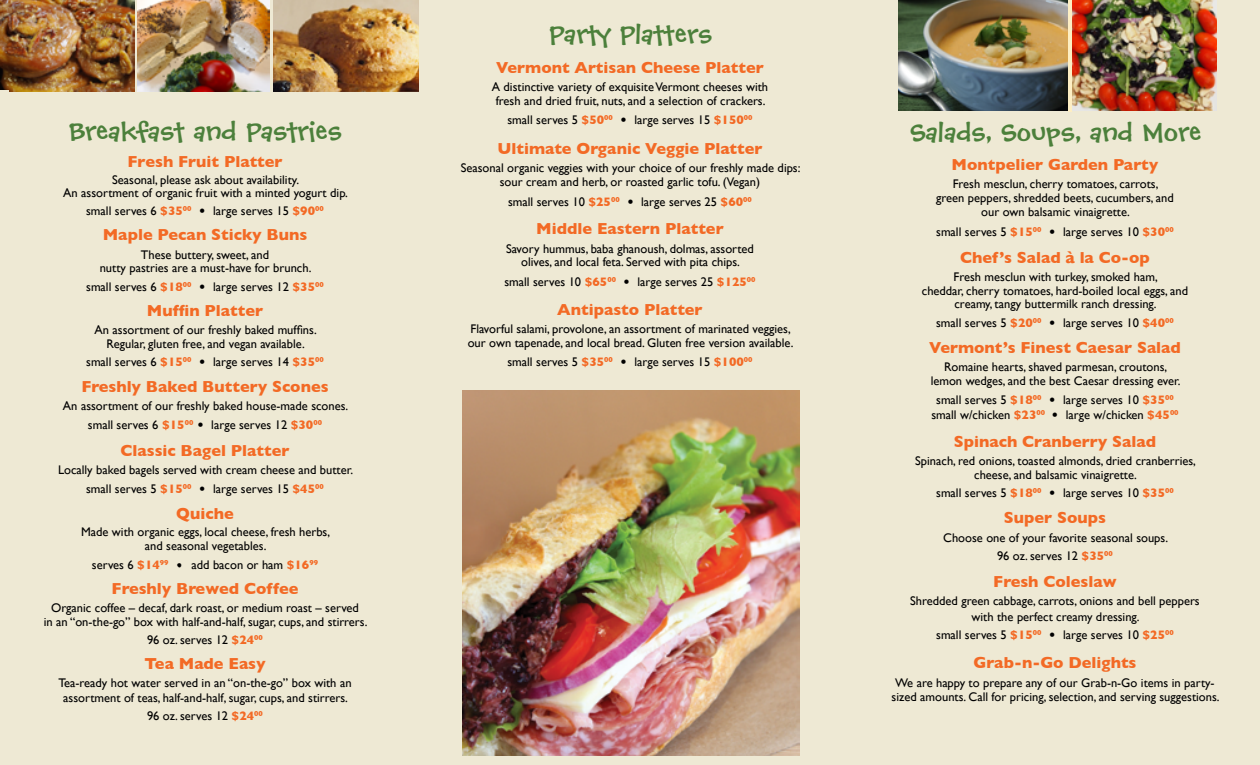
<style>
.page{position:relative;width:1260px;height:765px;background:#eee9d4}
.page>*{position:absolute;margin:0;border:0;box-sizing:border-box;transform-origin:0 0}
.t1{font:25px "FM Black Cherry Moon BT";color:#4c803b}
.t2{font:700 16.25px "Gill Sans";color:#f36a25}
.t3{font:12.5px/13.8px "Gill Sans";color:#000;text-align:center}
.t4{font:12.5px/13.2px "Gill Sans";color:#000;text-align:center}
.s1{font-weight:700;color:#f36a25}
.s2{font-family:"Optima"}
.s3{font-family:"FM Falling Leaves Moon BT";font-size:16.25px}
</style>
<div class="page">
<img style="left:0;top:0;width:134px;height:92px">
<img style="left:138px;top:0;width:132px;height:91px">
<img style="left:273px;top:0;width:146px;height:91px">
<img style="left:1072px;top:0;width:145px;height:110px">
<div style="left:0;top:91px;width:8px;height:674px;background:#eee9d4"></div>
<img style="left:463px;top:391px;width:337px;height:364px">
<img style="left:899px;top:0;width:170px;height:110px">
<hr style="left:1069px;top:0;width:3px;height:112px;background:#fdeec3">
<h1 class="t1" style="left:69px;top:115px;width:274px">Breakfast and Pastries</h1>
<h2 class="t2" style="left:127px;top:149px;width:157px">Fresh Fruit Platter</h2>
<p class="t4" style="left:63px;top:173px;width:286px">Seasonal, please ask about availability.<br>An assortment of organic fruit with a minted yogurt dip.</p>
<p class="t3" style="left:86px;top:204px;width:239px">small serves 6 <span class="s1">$35</span><sup>00</sup> <span class="s2">•</span> large serves 15 <span class="s1">$90</span><sup>00</sup></p>
<h2 class="t2" style="left:103px;top:222px;width:206px">Maple Pecan Sticky Buns</h2>
<p class="t3" style="left:100px;top:247px;width:213px">These buttery, sweet, and<br>nutty pastries are a must-have for brunch.</p>
<p class="t3" style="left:86px;top:279px;width:239px">small serves 6 <span class="s1">$18</span><sup>00</sup> <span class="s2">•</span> large serves 12 <span class="s1">$35</span><sup>00</sup></p>
<h2 class="t2" style="left:147px;top:297px;width:118px">Muffin Platter</h2>
<p class="t3" style="left:94px;top:323px;width:224px">An assortment of our freshly baked muffins.<br>Regular, gluten free, and vegan available.</p>
<p class="t3" style="left:86px;top:355px;width:239px">small serves 6 <span class="s1">$15</span><sup>00</sup> <span class="s2">•</span> large serves 14 <span class="s1">$35</span><sup>00</sup></p>
<h2 class="t2" style="left:81px;top:374px;width:249px">Freshly Baked Buttery Scones</h2>
<p class="t3" style="left:63px;top:397px;width:287px;line-height:18.2px">An assortment of our freshly baked house-made scones. small serves 6 <span class="s1">$15</span><sup>00</sup> <span class="s2">•</span> large serves 12 <span class="s1">$30</span><sup>00</sup></p>
<h2 class="t2" style="left:120px;top:438px;width:171px">Classic Bagel Platter</h2>
<p class="t3" style="left:58px;top:461px;width:297px;line-height:18.2px">Locally baked bagels served with cream cheese and butter. small serves 5 <span class="s1">$15</span><sup>00</sup> <span class="s2">•</span> large serves 15 <span class="s1">$45</span><sup>00</sup></p>
<h2 class="t2" style="left:176px;top:501px;width:59px">Quiche</h2>
<p class="t3" style="left:81px;top:524px;width:251px;line-height:14.5px">Made with organic eggs, local cheese, fresh herbs, and seasonal vegetables.</p>
<p class="t3" style="left:92px;top:557px;width:78px">serves 6 <span class="s1">$14</span><sup>99</sup></p>
<p class="t3" style="left:176px;top:557px;width:143px"><span class="s3">•</span> add bacon or ham <span class="s1">$16</span><sup>99</sup></p>
<h2 class="t2" style="left:112px;top:575px;width:188px">Freshly Brewed Coffee</h2>
<p class="t3" style="left:44px;top:601px;width:325px">Organic coffee – decaf, dark roast, or medium roast – served<br>in an “on-the-go” box with half-and-half, sugar, cups, and stirrers.</p>
<p class="t3" style="left:147px;top:633px;width:117px">96 oz. serves 12 <span class="s1">$24</span><sup>00</sup></p>
<h2 class="t2" style="left:144px;top:651px;width:123px">Tea Made Easy</h2>
<p class="t3" style="left:58px;top:676px;width:295px;line-height:14.5px">Tea-ready hot water served in an “on-the-go” box with an assortment of teas, half-and-half, sugar, cups, and stirrers.</p>
<p class="t3" style="left:147px;top:709px;width:117px">96 oz. serves 12 <span class="s1">$24</span><sup>00</sup></p>
<h1 class="t1" style="left:549px;top:19px;width:164px">Party Platters</h1>
<h2 class="t2" style="left:496px;top:54px;width:269px">Vermont Artisan Cheese Platter</h2>
<p class="t3" style="left:492px;top:80px;width:278px">A distinctive variety of exquisite Vermont cheeses with fresh and dried fruit, nuts, and a selection of crackers.</p>
<p class="t3" style="left:507px;top:113px;width:247px">small serves 5 <span class="s1">$50</span><sup>00</sup> <span class="s2">•</span> large serves 15 <span class="s1">$150</span><sup>00</sup></p>
<h2 class="t2" style="left:497px;top:136px;width:267px">Ultimate Organic Veggie Platter</h2>
<p class="t3" style="left:461px;top:161px;width:341px">Seasonal organic veggies with your choice of our freshly made dips: sour cream and herb, or roasted garlic tofu. (Vegan)</p>
<p class="t3" style="left:508px;top:195px;width:245px">small serves 10 <span class="s1">$25</span><sup>00</sup> <span class="s2">•</span> large serves 25 <span class="s1">$60</span><sup>00</sup></p>
<h2 class="t2" style="left:536px;top:216px;width:189px">Middle Eastern Platter</h2>
<p class="t3" style="left:506px;top:242px;width:249px">Savory hummus, baba ghanoush, dolmas, assorted olives, and local feta. Served with pita chips.</p>
<p class="t3" style="left:504px;top:275px;width:253px">small serves 10 <span class="s1">$65</span><sup>00</sup> <span class="s2">•</span> large serves 25 <span class="s1">$125</span><sup>00</sup></p>
<h2 class="t2" style="left:557px;top:296px;width:147px">Antipasto Platter</h2>
<p class="t3" style="left:468px;top:322px;width:327px;text-align:left">Flavorful salami, provolone, an assortment of marinated veggies, our own tapenade, and local bread. Gluten free version available.</p>
<p class="t3" style="left:507px;top:355px;width:247px">small serves 5 <span class="s1">$35</span><sup>00</sup> <span class="s2">•</span> large serves 15 <span class="s1">$100</span><sup>00</sup></p>
<h1 class="t1" style="left:909px;top:116px;width:293px">Salads, Soups, and More</h1>
<h2 class="t2" style="left:952px;top:152px;width:208px">Montpelier Garden Party</h2>
<p class="t3" style="left:936px;top:177px;width:239px">Fresh mesclun, cherry tomatoes, carrots,<br>green peppers, shredded beets, cucumbers, and our own balsamic vinaigrette.</p>
<p class="t3" style="left:936px;top:225px;width:239px">small serves 5 <span class="s1">$15</span><sup>00</sup> <span class="s2">•</span> large serves 10 <span class="s1">$30</span><sup>00</sup></p>
<h2 class="t2" style="left:960px;top:244px;width:191px">Chef’s Salad à la Co-op</h2>
<p class="t3" style="left:922px;top:270px;width:268px">Fresh mesclun with turkey, smoked ham,<br>cheddar, cherry tomatoes, hard-boiled local eggs, and creamy, tangy buttermilk ranch dressing.</p>
<p class="t3" style="left:936px;top:316px;width:239px">small serves 5 <span class="s1">$20</span><sup>00</sup> <span class="s2">•</span> large serves 10 <span class="s1">$40</span><sup>00</sup></p>
<h2 class="t2" style="left:929px;top:335px;width:253px">Vermont’s Finest Caesar Salad</h2>
<p class="t3" style="left:931px;top:360px;width:251px">Romaine hearts, shaved parmesan, croutons, lemon wedges, and the best Caesar dressing ever.</p>
<p class="t3" style="left:931px;top:393px;width:249px;line-height:15px">small serves 5 <span class="s1">$18</span><sup>00</sup> <span class="s2">•</span> large serves 10 <span class="s1">$35</span><sup>00 </sup>small w/chicken <span class="s1">$23</span><sup>00</sup> <span class="s2">•</span> large w/chicken <span class="s1">$45</span><sup>00</sup></p>
<h2 class="t2" style="left:954px;top:429px;width:204px">Spinach Cranberry Salad</h2>
<p class="t3" style="left:915px;top:454px;width:282px">Spinach, red onions, toasted almonds, dried cranberries, cheese, and balsamic vinaigrette.</p>
<p class="t3" style="left:936px;top:486px;width:239px">small serves 5 <span class="s1">$18</span><sup>00</sup> <span class="s2">•</span> large serves 10 <span class="s1">$35</span><sup>00</sup></p>
<h2 class="t2" style="left:1004px;top:505px;width:104px">Super Soups</h2>
<p class="t3" style="left:943px;top:528px;width:226px;line-height:18.2px">Choose one of your favorite seasonal soups.<br>96 oz. serves 12 <span class="s1">$35</span><sup>00</sup></p>
<h2 class="t2" style="left:993px;top:569px;width:125px">Fresh Coleslaw</h2>
<p class="t3" style="left:910px;top:593px;width:291px;line-height:15.8px">Shredded green cabbage, carrots, onions and bell peppers with the perfect creamy dressing.</p>
<p class="t3" style="left:936px;top:628px;width:239px">small serves 5 <span class="s1">$15</span><sup>00</sup> <span class="s2">•</span> large serves 10 <span class="s1">$25</span><sup>00</sup></p>
<h2 class="t2" style="left:973px;top:650px;width:165px">Grab-n-Go Delights</h2>
<p class="t3" style="left:892px;top:675px;width:330px;line-height:14.4px;text-align:left">We are happy to prepare any of our Grab-n-Go items in party&shy;sized amounts. Call for pricing, selection, and serving suggestions.</p>
</div>
